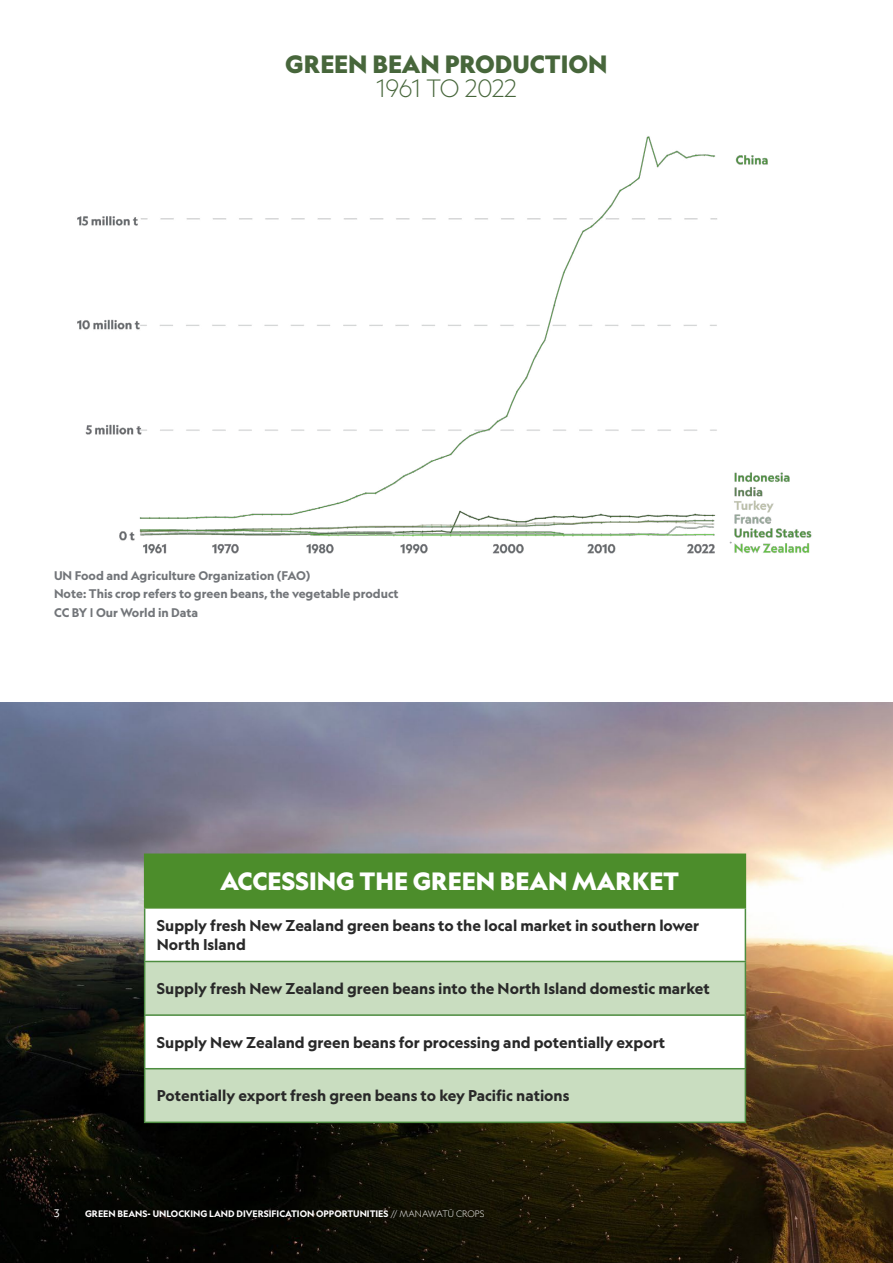
<style>
.page{position:relative;width:893px;height:1263px;background:#fff}
.page>*{position:absolute;margin:0;border:0;box-sizing:border-box;transform-origin:0 0}
.t1{font:900 24px "Geograph";color:#fff}
.t2{font:900 24px "Geograph";color:#47663b}
.t3{font:300 24px "Geograph";letter-spacing:-.005em;color:#47663b}
.t4{font:700 15px/18.8px "Geograph";color:#292929}
.t5{font:700 12px/18.8px "Geograph";color:#727579}
.t6{font:10.5px "Geograph";color:#fff}
.t7{font:700 9px "Geograph";color:#fff}
.s1{font-weight:300}
</style>
<div class="page">
<img style="left:77px;top:136px;width:735px;height:418px">
<img style="left:0;top:702px;width:893px;height:561px">
<div style="left:145px;top:854px;width:600px;height:54px;background:#4c8d2b"></div>
<svg style="left:145px;top:909px;width:600px;height:52px"></svg>
<svg style="left:145px;top:962px;width:600px;height:159px;fill:#c9ddc0"></svg>
<hr style="left:144px;top:853px;width:602px;height:2px;background:#4c8d2b">
<hr style="left:144px;top:855px;width:1px;height:52px;background:#4c8d2b">
<hr style="left:745px;top:855px;width:1px;height:52px;background:#4c8d2b">
<hr style="left:144px;top:907px;width:602px;height:2px;background:#4c8d2b">
<hr style="left:144px;top:909px;width:1px;height:52px;background:#4d8d40">
<hr style="left:745px;top:909px;width:1px;height:52px;background:#4d8d40">
<hr style="left:144px;top:1016px;width:1px;height:52px;background:#4d8d40">
<hr style="left:745px;top:1016px;width:1px;height:52px;background:#4d8d40">
<hr style="left:144px;top:1121px;width:602px;height:2px;background:#4d8d40">
<hr style="left:144px;top:1068px;width:602px;height:1px;background:#4d8d40">
<hr style="left:144px;top:1069px;width:1px;height:52px;background:#4d8d40">
<hr style="left:745px;top:1069px;width:1px;height:52px;background:#4d8d40">
<hr style="left:144px;top:961px;width:602px;height:1px;background:#4d8d40">
<hr style="left:144px;top:962px;width:1px;height:52px;background:#4d8d40">
<hr style="left:745px;top:962px;width:1px;height:52px;background:#4d8d40">
<hr style="left:144px;top:1014px;width:602px;height:2px;background:#4d8d40">
<h1 class="t2" style="left:285px;top:48px;width:324px">GREEN BEAN PRODUCTION</h1>
<h1 class="t3" style="left:376px;top:73px;width:142px">1961 TO 2022</h1>
<p class="t5" style="left:54px;top:566px;width:346px">UN Food and Agriculture Organization (FAO)<br>Note: This crop refers to green beans, the vegetable product<br>CC BY | Our World in Data</p>
<h1 class="t1" style="left:220px;top:866px;width:460px">ACCESSING THE GREEN BEAN MARKET</h1>
<p class="t4" style="left:157px;top:916px;width:544px">Supply fresh New Zealand green beans to the local market in southern lower<br>North Island</p>
<p class="t4" style="left:157px;top:979px;width:554px">Supply fresh New Zealand green beans into the North Island domestic market</p>
<p class="t4" style="left:157px;top:1032px;width:510px">Supply New Zealand green beans for processing and potentially export</p>
<p class="t4" style="left:157px;top:1086px;width:414px">Potentially export fresh green beans to key Pacific nations</p>
<p class="t6" style="left:54px;top:1207px;width:7px">3</p>
<p class="t7" style="left:85px;top:1208px;width:401px">GREEN BEANS- UNLOCKING LAND DIVERSIFICATION OPPORTUNITIES <span class="s1">// MANAWATŪ CROPS</span></p>
</div>
